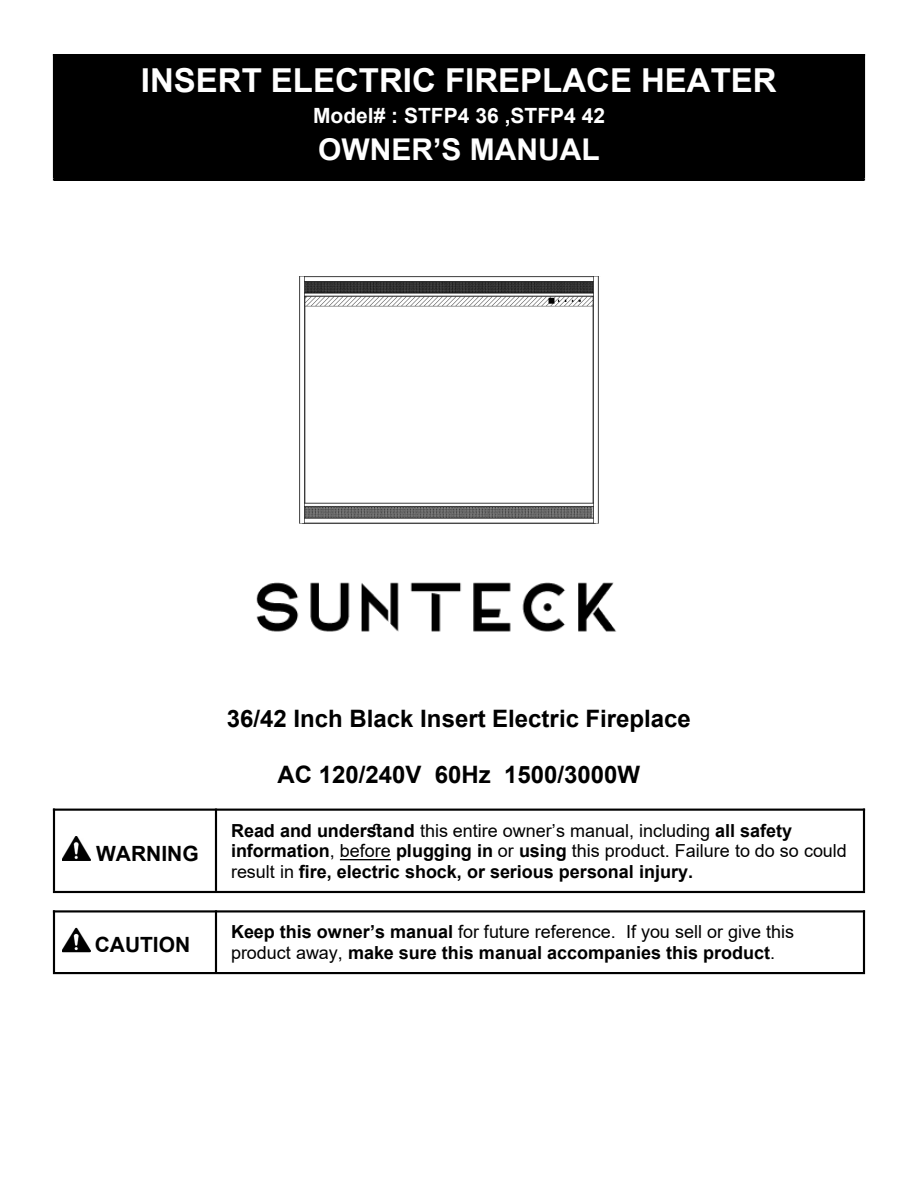
<style>
.page{position:relative;width:918px;height:1188px;background:#fff}
.page>*{position:absolute;margin:0;border:0;box-sizing:border-box;transform-origin:0 0}
.t1{font:700 33px "Arial";color:#fff}
.t2{font:700 30px "Arial";color:#fff}
.t3{font:700 24px "Arial";color:#000}
.t4{font:700 21px "Arial";color:#fff}
.t5{font:700 21px "Arial";color:#000}
.t6{font:700 18px/20.7px "Arial";color:#000}
.s1{font-weight:400}
</style>
<div class="page">
<img style="left:299px;top:276px;width:300px;height:248px">
<div style="left:55px;top:56px;width:808px;height:123px;background:#000"></div>
<hr style="left:53px;top:54px;width:812px;height:2px;background:#000">
<hr style="left:53px;top:178px;width:812px;height:3px;background:#000">
<hr style="left:53px;top:54px;width:2px;height:124px;background:#000">
<hr style="left:863px;top:54px;width:2px;height:124px;background:#000">
<img style="left:62px;top:836px;width:28px;height:25px">
<hr style="left:340px;top:859px;width:51px;height:1px;background:#000">
<hr style="left:53px;top:809px;width:812px;height:2px;background:#000">
<hr style="left:53px;top:891px;width:812px;height:2px;background:#000">
<hr style="left:53px;top:809px;width:2px;height:82px;background:#000">
<hr style="left:215px;top:809px;width:2px;height:82px;background:#000">
<hr style="left:863px;top:809px;width:2px;height:82px;background:#000">
<img style="left:62px;top:928px;width:28px;height:24px">
<hr style="left:53px;top:910px;width:812px;height:3px;background:#000">
<hr style="left:53px;top:972px;width:812px;height:2px;background:#000">
<hr style="left:53px;top:910px;width:2px;height:62px;background:#000">
<hr style="left:215px;top:910px;width:2px;height:62px;background:#000">
<hr style="left:863px;top:910px;width:2px;height:62px;background:#000">
<img style="left:256px;top:582px;width:361px;height:50px">
<h1 class="t1" style="left:141px;top:57px;width:637px">INSERT ELECTRIC FIREPLACE HEATER</h1>
<p class="t4" style="left:313px;top:101px;width:294px">Model# : STFP4 36 ,STFP4 42</p>
<h2 class="t2" style="left:318px;top:128px;width:283px">OWNER’S MANUAL</h2>
<p class="t5" style="left:96px;top:839px;width:104px">WARNING</p>
<h3 class="t3" style="left:227px;top:702px;width:466px">36/42 Inch Black Insert Electric Fireplace</h3>
<h3 class="t3" style="left:277px;top:757px;width:364px">AC 120/240V 60Hz 1500/3000W</h3>
<p class="t6" style="left:231px;top:820px;width:617px">Read and understand <span class="s1">this entire owner’s manual, including</span> all safety information<span class="s1">, before</span> plugging in <span class="s1">or</span> using <span class="s1">this product. Failure to do so could result in</span> fire, electric shock, or serious personal injury.</p>
<p class="t5" style="left:95px;top:930px;width:97px">CAUTION</p>
<p class="t6" style="left:231px;top:922px;width:565px">Keep this owner’s manual <span class="s1">for future reference. If you sell or give this product away,</span> make sure this manual accompanies this product<span class="s1">.</span></p>
</div>
